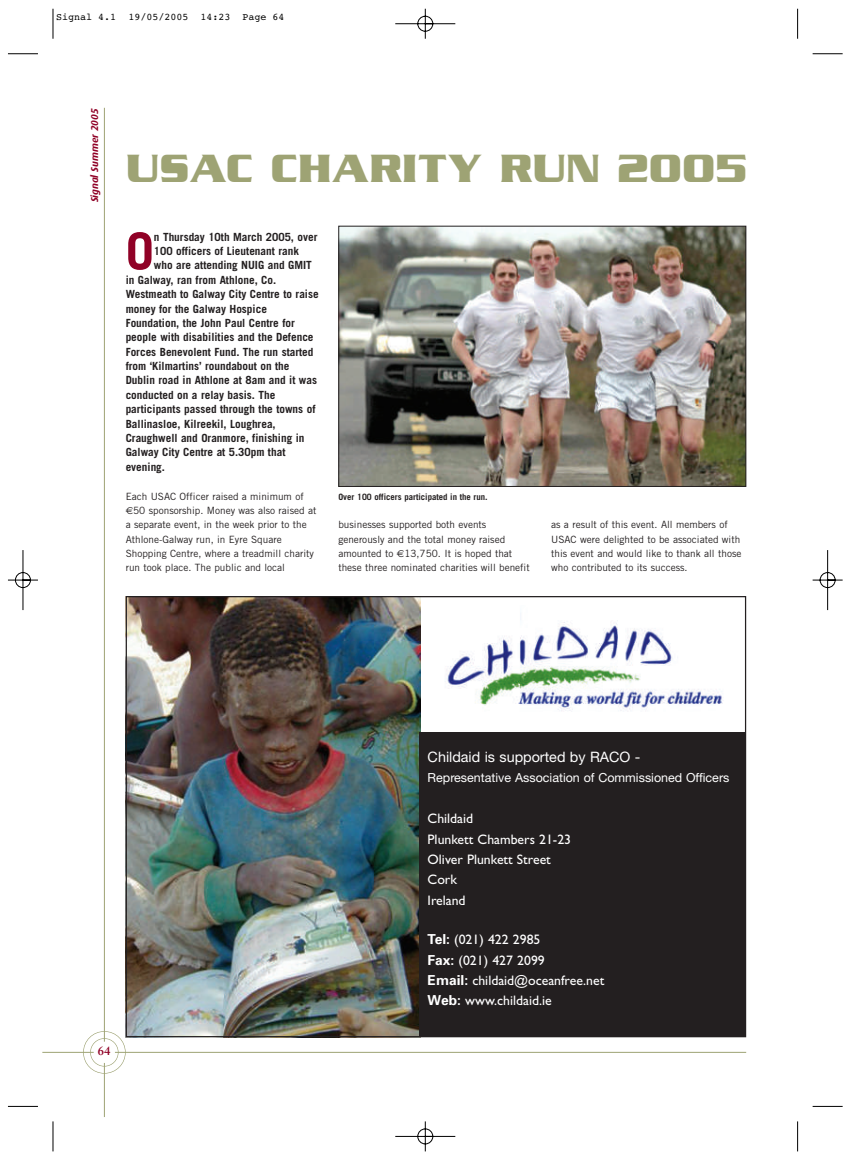
<style>
.page{position:relative;width:851px;height:1159px;background:#fff}
.page>*{position:absolute;margin:0;border:0;box-sizing:border-box;transform-origin:0 0}
.t1{font:700 51.12px "Trade Gothic";color:#900126}
.t2{font:700 42.62px "Serpentine ICG";color:#9ea374}
.t3{font:14.38px "Helvetica Neue";color:#fff}
.t4{font:13.75px/20.4px "Gill Sans";color:#fff}
.t5{font:12.5px "Helvetica Neue";color:#fff}
.t6{font:600 12.5px "Adobe Caslon";color:#900126}
.t7{font:700 11.25px "Trade Gothic";color:#231f20}
.t8{font:10px/14.4px "Trade Gothic";color:#231f20}
.t9{font:10px "Courier";color:#000}
.t10{font:italic 700 10px "Dax";color:#900126}
.t11{font:700 8.75px "Trade Gothic";color:#231f20}
.s1{font-family:"Euro Sans"}
.s2{font-family:"Univers";font-weight:700}
</style>
<div class="page">
<img style="left:8px;top:8px;width:834px;height:1143px">
<p class="t9" style="left:56px;top:14px;width:230px">Signal 4.1 19/05/2005 14:23 Page 64</p>
<p class="t10" style="left:90px;top:202px;width:95px;rotate:-90deg">Signal Summer 2005</p>
<h2 class="t2" style="left:126px;top:143px;width:623px">USAC CHARITY RUN 2005</h2>
<h1 class="t1" style="left:126px;top:232px;width:30px">O</h1>
<p class="t7" style="left:154px;top:232px;width:165px">n Thursday 10th March 2005, over</p>
<p class="t7" style="left:154px;top:247px;width:146px">100 officers of Lieutenant rank</p>
<p class="t7" style="left:154px;top:261px;width:159px">who are attending NUIG and GMIT</p>
<p class="t7" style="left:126px;top:276px;width:152px">in Galway, ran from Athlone, Co.</p>
<p class="t7" style="left:126px;top:290px;width:194px">Westmeath to Galway City Centre to raise</p>
<p class="t7" style="left:126px;top:304px;width:143px">money for the Galway Hospice</p>
<p class="t7" style="left:126px;top:319px;width:171px">Foundation, the John Paul Centre for</p>
<p class="t7" style="left:126px;top:333px;width:189px">people with disabilities and the Defence</p>
<p class="t7" style="left:126px;top:347px;width:189px">Forces Benevolent Fund. The run started</p>
<p class="t7" style="left:126px;top:362px;width:165px">from ‘Kilmartins’ roundabout on the</p>
<p class="t7" style="left:126px;top:376px;width:193px">Dublin road in Athlone at 8am and it was</p>
<p class="t7" style="left:126px;top:391px;width:151px">conducted on a relay basis. The</p>
<p class="t7" style="left:126px;top:405px;width:191px">participants passed through the towns of</p>
<p class="t7" style="left:126px;top:419px;width:151px">Ballinasloe, Kilreekil, Loughrea,</p>
<p class="t7" style="left:126px;top:434px;width:180px">Craughwell and Oranmore, finishing in</p>
<p class="t7" style="left:126px;top:448px;width:161px">Galway City Centre at 5.30pm that</p>
<p class="t7" style="left:126px;top:462px;width:41px">evening.</p>
<p class="t8" style="left:126px;top:490px;width:192px">Each USAC Officer raised a minimum of <span class="s1">€</span>50 sponsorship. Money was also raised at a separate event, in the week prior to the Athlone-Galway run, in Eyre Square Shopping Centre, where a treadmill charity run took place. The public and local</p>
<p class="t11" style="left:338px;top:493px;width:151px">Over 100 officers participated in the run.</p>
<p class="t8" style="left:338px;top:518px;width:193px">businesses supported both events generously and the total money raised amounted to <span class="s1">€</span>13,750. It is hoped that these three nominated charities will benefit</p>
<p class="t8" style="left:551px;top:518px;width:192px">as a result of this event. All members of USAC were delighted to be associated with this event and would like to thank all those who contributed to its success.</p>
<p class="t6" style="left:98px;top:1045px;width:14px">64</p>
<p class="t3" style="left:427px;top:752px;width:214px">Childaid is supported by RACO -</p>
<p class="t5" style="left:427px;top:773px;width:303px">Representative Association of Commissioned Officers</p>
<p class="t4" style="left:427px;top:810px;width:145px">Childaid<br>Plunkett Chambers 21-23<br>Oliver Plunkett Street<br>Cork<br>Ireland</p>
<p class="t4" style="left:427px;top:931px;width:178px"><span class="s2">Tel:</span> (021) 422 2985<br><span class="s2">Fax:</span> (021) 427 2099<br><span class="s2">Email:</span> childaid@oceanfree.net<br><span class="s2">Web:</span> www.childaid.ie</p>
</div>
